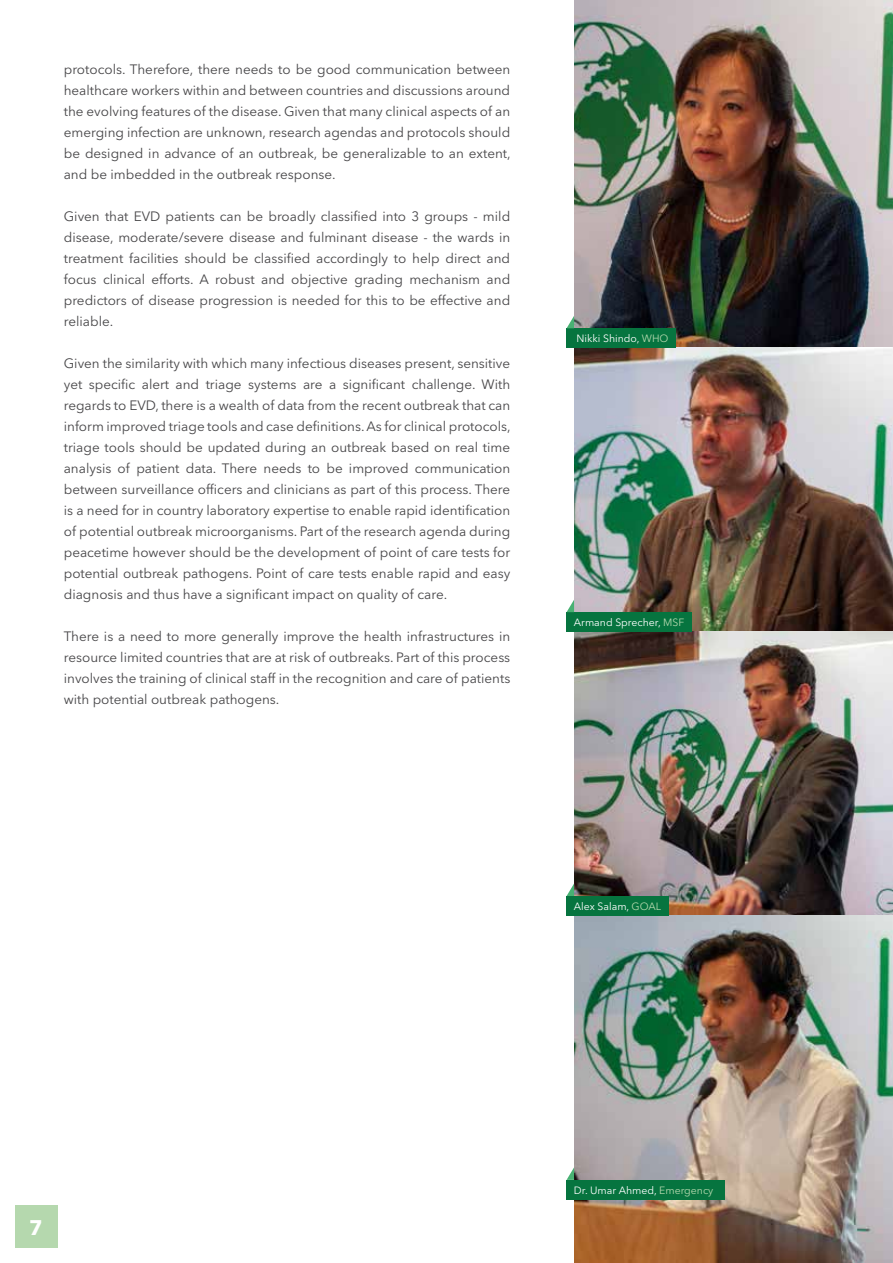
<style>
.page{position:relative;width:893px;height:1263px;background:#fff}
.page>*{position:absolute;margin:0;border:0;box-sizing:border-box;transform-origin:0 0}
.t1{font:700 21px "Avenir Next LT Pro";color:#fff}
.t2{font:13.5px/21px "Avenir Next LT Pro";color:#464547;text-align:justify}
.t3{font:10.5px "Avenir Next LT Pro";color:#fff}
.s1{color:#b5d8ae}
</style>
<div class="page">
<img style="left:574px;top:0;width:319px;height:1263px">
<div style="left:567px;top:328px;width:109px;height:20px;background:#06743f"></div>
<div style="left:567px;top:612px;width:125px;height:19px;background:#06743f"></div>
<div style="left:567px;top:896px;width:102px;height:19px;background:#06743f"></div>
<div style="left:567px;top:1180px;width:158px;height:19px;background:#06743f"></div>
<svg style="left:567px;top:316px;width:7px;height:12px"></svg>
<svg style="left:567px;top:600px;width:7px;height:12px"></svg>
<svg style="left:567px;top:884px;width:7px;height:12px"></svg>
<svg style="left:567px;top:1167px;width:7px;height:13px"></svg>
<div style="left:15px;top:1206px;width:42px;height:42px;background:#b5d8ae"></div>
<p class="t2" style="left:64px;top:59px;width:448px">protocols. Therefore, there needs to be good communication between healthcare workers within and between countries and discussions around the evolving features of the disease. Given that many clinical aspects of an emerging infection are unknown, research agendas and protocols should be designed in advance of an outbreak, be generalizable to an extent, and be imbedded in the outbreak response.</p>
<p class="t2" style="left:64px;top:206px;width:448px">Given that EVD patients can be broadly classified into 3 groups - mild disease, moderate/severe disease and fulminant disease - the wards in treatment facilities should be classified accordingly to help direct and focus clinical efforts. A robust and objective grading mechanism and predictors of disease progression is needed for this to be effective and reliable.</p>
<p class="t2" style="left:64px;top:353px;width:448px">Given the similarity with which many infectious diseases present, sensitive yet specific alert and triage systems are a significant challenge. With regards to EVD, there is a wealth of data from the recent outbreak that can inform improved triage tools and case definitions. As for clinical protocols, triage tools should be updated during an outbreak based on real time analysis of patient data. There needs to be improved communication between surveillance officers and clinicians as part of this process. There is a need for in country laboratory expertise to enable rapid identification of potential outbreak microorganisms. Part of the research agenda during peacetime however should be the development of point of care tests for potential outbreak pathogens. Point of care tests enable rapid and easy diagnosis and thus have a significant impact on quality of care.</p>
<p class="t2" style="left:64px;top:626px;width:448px">There is a need to more generally improve the health infrastructures in resource limited countries that are at risk of outbreaks. Part of this process involves the training of clinical staff in the recognition and care of patients with potential outbreak pathogens.</p>
<p class="t3" style="left:576px;top:332px;width:93px">Nikki Shindo, <span class="s1">WHO</span></p>
<p class="t3" style="left:574px;top:616px;width:112px">Armand Sprecher, <span class="s1">MSF</span></p>
<p class="t3" style="left:574px;top:900px;width:89px">Alex Salam, <span class="s1">GOAL</span></p>
<h1 class="t1" style="left:29px;top:1214px;width:15px">7</h1>
<p class="t3" style="left:574px;top:1183px;width:141px">Dr. Umar Ahmed, <span class="s1">Emergency</span></p>
</div>
